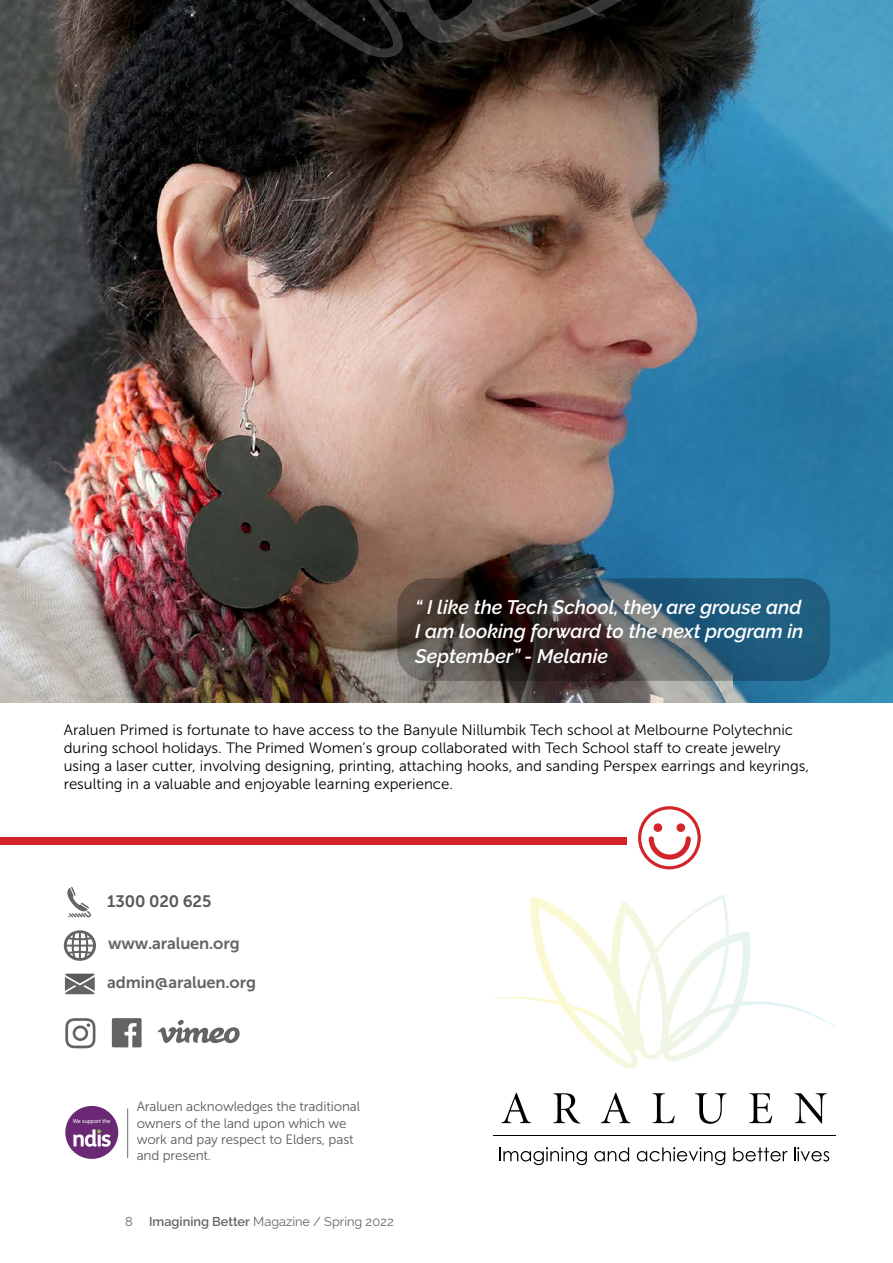
<style>
.page{position:relative;width:893px;height:1263px;background:#fff}
.page>*{position:absolute;margin:0;border:0;box-sizing:border-box;transform-origin:0 0}
.t1{font:italic 600 19.5px/23.4px "Raleway";color:#fff}
.t2{font:16.5px "Museo Sans 700";letter-spacing:-.01em;color:#636466}
.t3{font:16.5px "Museo Sans 700";letter-spacing:-.01em;color:#58595b}
.t4{font:15px/18px "Museo Sans 300";color:#000}
.t5{font:13.5px/16.2px "Museo Sans 300";letter-spacing:-.01em;color:#58595b}
.t6{font:12.75px "Raleway";color:#636466}
.t7{font:5.4px "FS Me Pro";color:#fff}
.s1{font-weight:600}
</style>
<div class="page">
<img style="left:0;top:0;width:893px;height:703px">
<img style="left:21px;top:58px;width:711px;height:645px">
<svg style="left:553px;top:1093px;width:27px;height:30px"></svg>
<svg style="left:601px;top:1092px;width:29px;height:31px"></svg>
<svg style="left:653px;top:1093px;width:22px;height:30px"></svg>
<svg style="left:695px;top:1093px;width:31px;height:31px"></svg>
<svg style="left:749px;top:1093px;width:23px;height:30px"></svg>
<svg style="left:794px;top:1093px;width:33px;height:30px"></svg>
<svg style="left:501px;top:1092px;width:30px;height:31px"></svg>
<hr style="left:493px;top:1135px;width:342px;height:1px;background:#000">
<svg style="left:499px;top:1147px;width:88px;height:18px"></svg>
<svg style="left:594px;top:1147px;width:35px;height:14px"></svg>
<svg style="left:637px;top:1147px;width:88px;height:18px"></svg>
<svg style="left:733px;top:1147px;width:55px;height:14px"></svg>
<svg style="left:794px;top:1147px;width:35px;height:14px"></svg>
<svg style="left:67px;top:887px;width:24px;height:30px"></svg>
<svg style="left:65px;top:974px;width:30px;height:20px"></svg>
<svg style="left:64px;top:930px;width:32px;height:31px"></svg>
<hr style="left:127px;top:1108px;width:1px;height:50px;background:#6d6e71">
<div style="left:65px;top:1106px;width:53px;height:53px;background:#6b2975;border-radius:50%"></div>
<svg style="left:73px;top:1129px;width:38px;height:18px"></svg>
<svg style="left:158px;top:1020px;width:82px;height:23px"></svg>
<svg style="left:112px;top:1018px;width:30px;height:29px"></svg>
<svg style="left:65px;top:1018px;width:30px;height:30px"></svg>
<div style="left:0;top:837px;width:627px;height:8px;background:#d3242a"></div>
<svg style="left:648px;top:836px;width:44px;height:25px"></svg>
<div style="left:654px;top:823px;width:8px;height:9px;background:#d3242a;border-radius:50%"></div>
<div style="left:676px;top:823px;width:9px;height:9px;background:#d3242a;border-radius:50%"></div>
<div style="left:638px;top:806px;width:63px;height:63px;border:3px solid #d3242a;border-radius:50%"></div>
<svg style="left:493px;top:895px;width:342px;height:174px"></svg>
<svg style="left:397px;top:578px;width:433px;height:103px;background:#394954"></svg>
<svg style="left:0;top:0;width:794px;height:58px;background:#232525"></svg>
<h1 class="t1" style="left:415px;top:596px;width:390px">“ I like the Tech School, they are grouse and<br>I am looking forward to the next program in</h1>
<h1 class="t1" style="left:415px;top:644px;width:194px">September” - Melanie</h1>
<p class="t4" style="left:64px;top:720px;width:747px">Araluen Primed is fortunate to have access to the Banyule Nillumbik Tech school at Melbourne Polytechnic during school holidays. The Primed Women’s group collaborated with Tech School staff to create jewelry using a laser cutter, involving designing, printing, attaching hooks, and sanding Perspex earrings and keyrings, resulting in a valuable and enjoyable learning experience.</p>
<p class="t3" style="left:107px;top:892px;width:106px">1300 020 625</p>
<p class="t2" style="left:108px;top:934px;width:133px">www.araluen.org</p>
<p class="t2" style="left:107px;top:973px;width:150px">admin@araluen.org</p>
<p class="t7" style="left:73px;top:1118px;width:39px">We support the</p>
<p class="t5" style="left:137px;top:1099px;width:225px">Araluen acknowledges the traditional owners of the land upon which we work and pay respect to Elders, past and present.</p>
<p class="t6" style="left:125px;top:1214px;width:9px">8</p>
<p class="t6" style="left:149px;top:1214px;width:246px"><span class="s1">Imagining Better</span> Magazine / Spring 2022</p>
</div>
